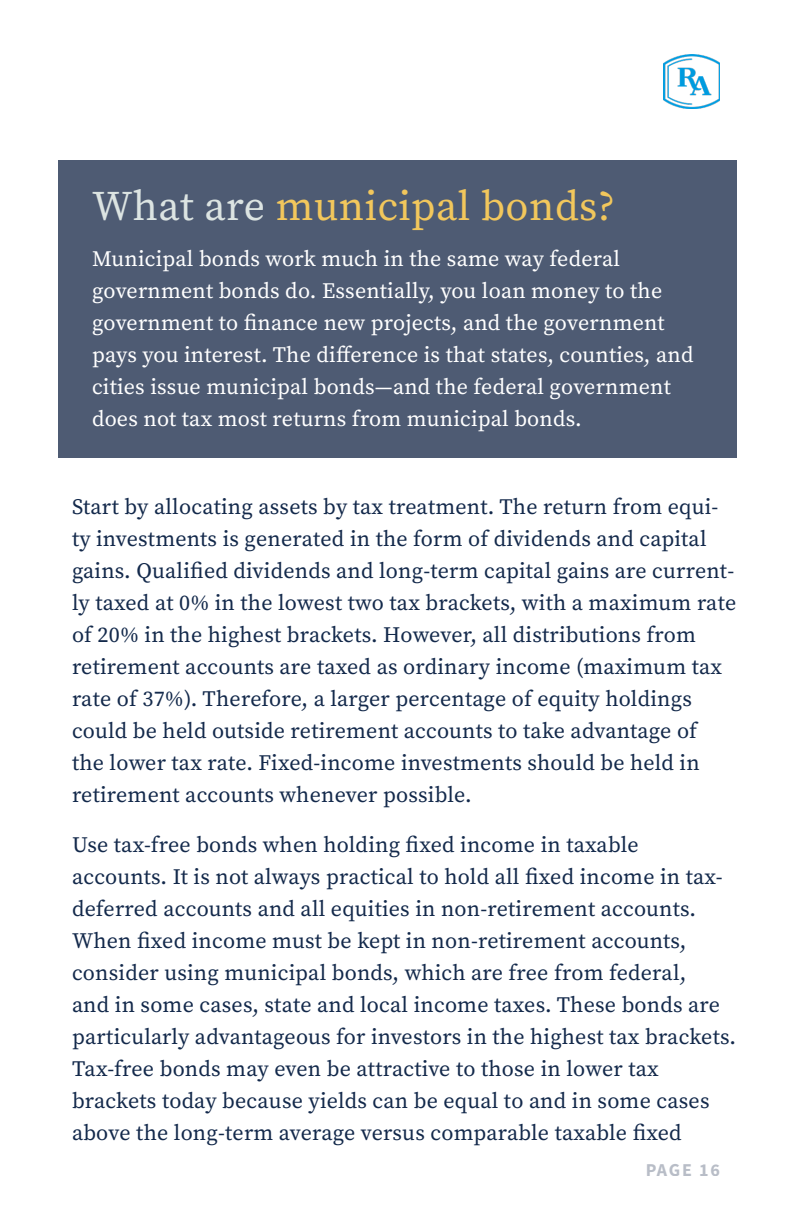
<style>
.page{position:relative;width:792px;height:1224px;background:#fff}
.page>*{position:absolute;margin:0;border:0;box-sizing:border-box;transform-origin:0 0}
.t1{font:42px "Source Serif Variable";letter-spacing:.01em;color:#f2c75c}
.t2{font:22px/32px "Source Serif Pro";letter-spacing:.01em;color:#13294b}
.t3{font:22px/32px "Source Serif Pro";letter-spacing:.01em;color:#fff}
.t4{font:700 18px "Source Sans Pro";letter-spacing:.095em;color:#b8bdc7}
.s1{color:#dce4e2}
</style>
<div class="page">
<img style="left:663px;top:54px;width:57px;height:55px">
<div style="left:58px;top:161px;width:679px;height:297px;background:#4e5b73"></div>
<h1 class="t1" style="left:92px;top:178px;width:525px"><span class="s1">What are</span> municipal bonds?</h1>
<p class="t3" style="left:92px;top:243px;width:603px">Municipal bonds work much in the same way federal government bonds do. Essentially, you loan money to the government to finance new projects, and the government pays you interest. The difference is that states, counties, and cities issue municipal bonds—and the federal government does not tax most returns from municipal bonds.</p>
<p class="t2" style="left:72px;top:491px;width:666px">Start by allocating assets by tax treatment. The return from equi&shy;ty investments is generated in the form of dividends and capital gains. Qualified dividends and long-term capital gains are current&shy;ly taxed at 0% in the lowest two tax brackets, with a maximum rate of 20% in the highest brackets. However, all distributions from retirement accounts are taxed as ordinary income (maximum tax rate of 37%). Therefore, a larger percentage of equity holdings could be held outside retirement accounts to take advantage of<br>the lower tax rate. Fixed-income investments should be held in retirement accounts whenever possible.</p>
<p class="t2" style="left:72px;top:829px;width:666px">Use tax-free bonds when holding fixed income in taxable accounts. It is not always practical to hold all fixed income in tax&shy;deferred accounts and all equities in non-retirement accounts.<br>When fixed income must be kept in non-retirement accounts, consider using municipal bonds, which are free from federal,<br>and in some cases, state and local income taxes. These bonds are particularly advantageous for investors in the highest tax brackets.<br>Tax-free bonds may even be attractive to those in lower tax brackets today because yields can be equal to and in some cases above the long-term average versus comparable taxable fixed</p>
<p class="t4" style="left:645px;top:1157px;width:76px">PAGE 16</p>
</div>
